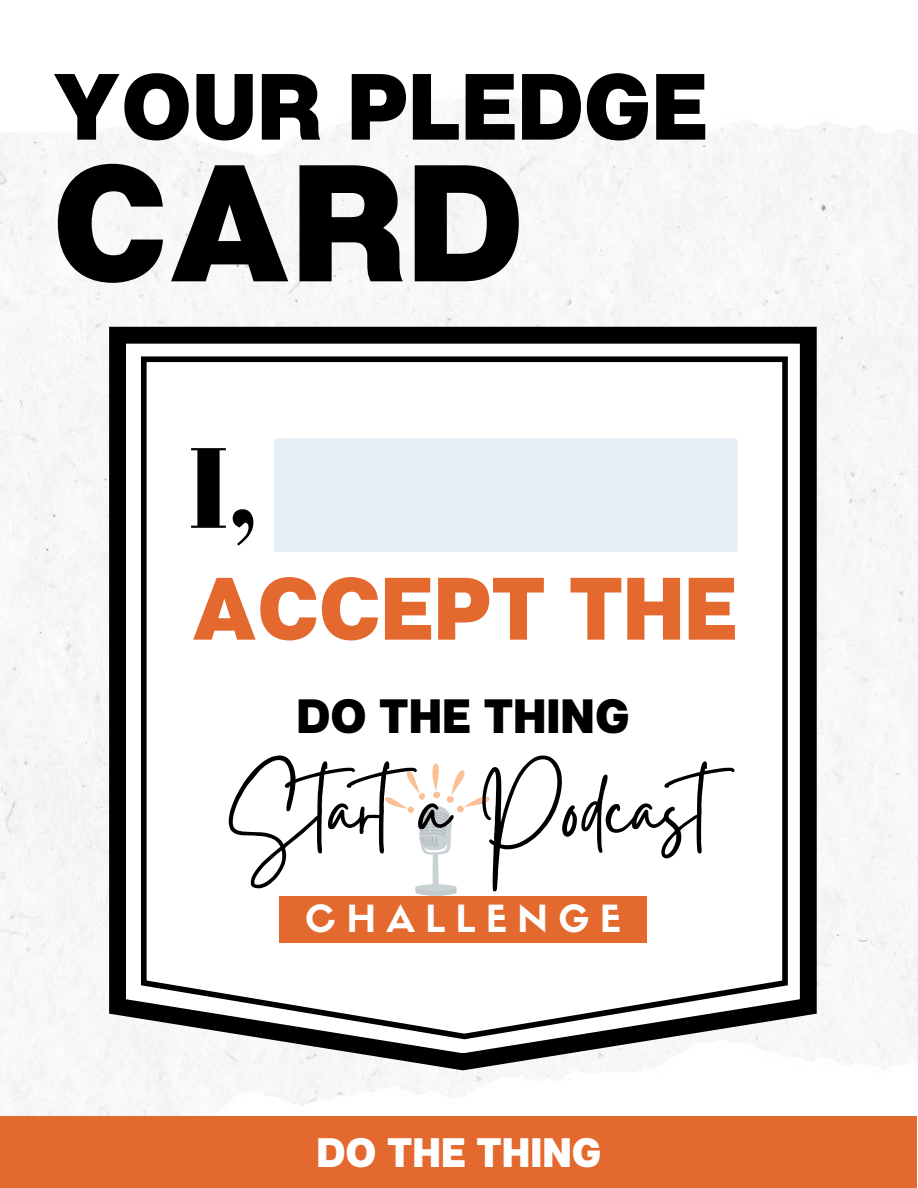
<style>
.page{position:relative;width:918px;height:1188px;background:#fff}
.page>*{position:absolute;margin:0;border:0;box-sizing:border-box;transform-origin:0 0}
.t1{font:800 165.75px "Articulat CF";color:#000}
.t2{font:113.85px "Abril Fatface";color:#000}
.t3{font:108.75px "Gistesy";color:#000}
.t4{font:800 93.75px "Articulat CF";color:#000}
.t5{font:800 88.35px "Articulat CF";color:#e3692e}
.t6{font:800 48px "Articulat CF";color:#000}
.t7{font:800 41.1px "Articulat CF";color:#fff}
.t8{font:36.75px "Sifonn Basic";letter-spacing:.285em;color:#fff}
</style>
<div class="page">
<img style="left:0;top:97px;width:918px;height:1019px">
<div style="left:0;top:1116px;width:917px;height:72px;background:#e3692e"></div>
<svg style="left:109px;top:327px;width:708px;height:743px"></svg>
<svg style="left:141px;top:356px;width:647px;height:683px"></svg>
<div style="left:274px;top:438px;width:464px;height:114px;background:#e6eef5;border-radius:3px"></div>
<div style="left:280px;top:896px;width:367px;height:47px;background:#e3692e"></div>
<svg style="left:385px;top:764px;width:105px;height:132px"></svg>
<p class="t4" style="left:52px;top:48px;width:657px">YOUR PLEDGE</p>
<h1 class="t1" style="left:52px;top:119px;width:473px">CARD</h1>
<p class="t2" style="left:188px;top:407px;width:72px">I,</p>
<p class="t5" style="left:191px;top:553px;width:548px">ACCEPT THE</p>
<p class="t6" style="left:296px;top:686px;width:335px">DO THE THING</p>
<p class="t3" style="left:229px;top:733px;width:538px">Starta Podcast</p>
<p class="t8" style="left:305px;top:904px;width:318px">CHALLENGE</p>
<p class="t7" style="left:316px;top:1127px;width:287px">DO THE THING</p>
</div>
